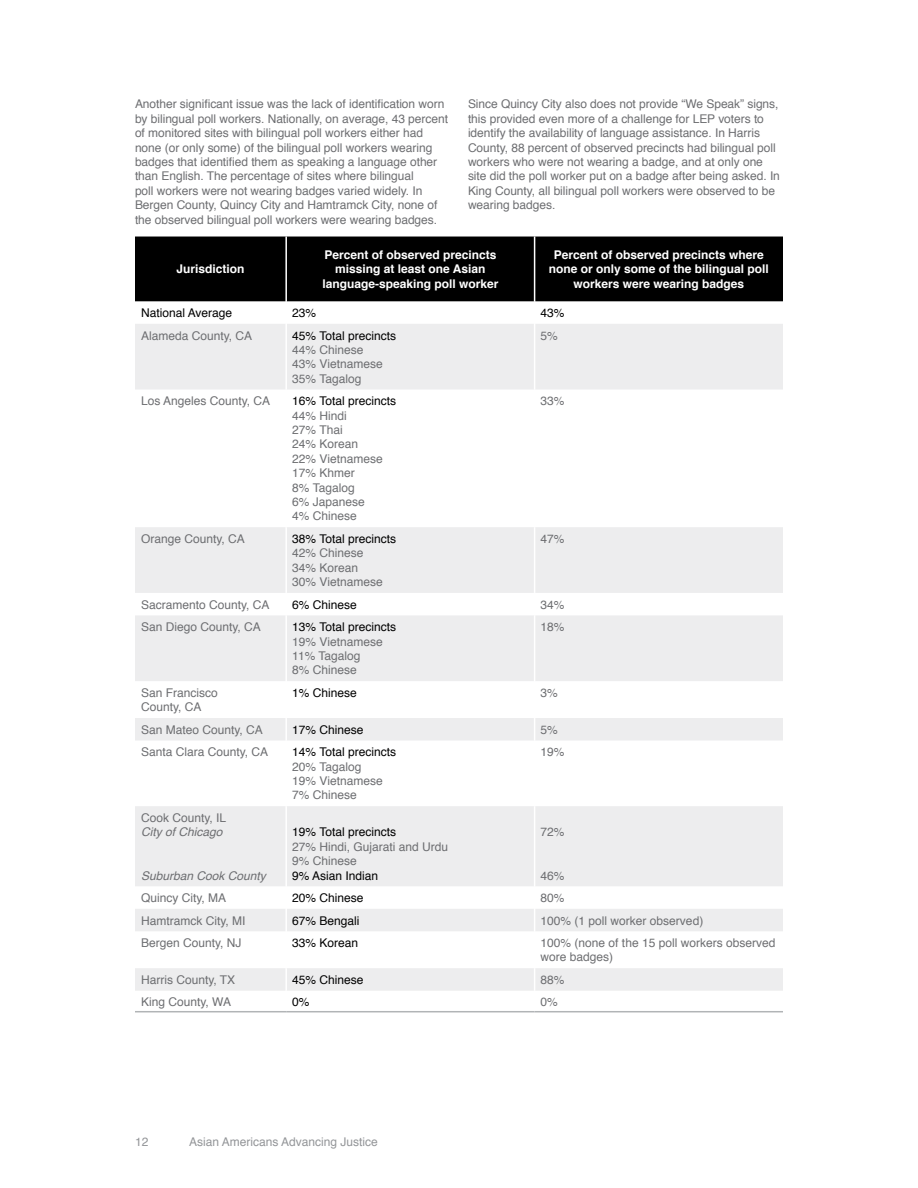
<style>
.page{position:relative;width:918px;height:1188px;background:#fff}
.page>*{position:absolute;margin:0;border:0;box-sizing:border-box;transform-origin:0 0}
.t1{font:12px/14.4px "Helvetica";letter-spacing:-.005em;color:#6d6e71}
.t2{font:12px "Helvetica";color:#000}
.t3{font:700 12px/14.4px "Helvetica";color:#fff;text-align:center}
.t4{font:12px "Helvetica";color:#939598}
.t5{font:italic 12px "Helvetica";color:#6d6e71}
</style>
<div class="page">
<svg style="left:135px;top:324px;width:648px;height:667px;fill:#ededee"></svg>
<div style="left:135px;top:237px;width:648px;height:65px;background:#000"></div>
<hr style="left:285px;top:324px;width:2px;height:66px;background:#fff">
<hr style="left:534px;top:324px;width:1px;height:66px;background:#fff">
<hr style="left:285px;top:390px;width:2px;height:137px;background:#fff">
<hr style="left:534px;top:390px;width:1px;height:137px;background:#fff">
<hr style="left:285px;top:527px;width:2px;height:66px;background:#fff">
<hr style="left:534px;top:527px;width:1px;height:66px;background:#fff">
<hr style="left:285px;top:593px;width:2px;height:22px;background:#fff">
<svg style="left:534px;top:593px;width:1px;height:22px"></svg>
<hr style="left:285px;top:615px;width:2px;height:66px;background:#fff">
<hr style="left:534px;top:615px;width:1px;height:66px;background:#fff">
<hr style="left:285px;top:681px;width:2px;height:37px;background:#fff">
<hr style="left:534px;top:681px;width:1px;height:37px;background:#fff">
<hr style="left:285px;top:718px;width:2px;height:23px;background:#fff">
<svg style="left:534px;top:718px;width:1px;height:23px"></svg>
<hr style="left:285px;top:741px;width:2px;height:65px;background:#fff">
<hr style="left:534px;top:741px;width:1px;height:65px;background:#fff">
<hr style="left:285px;top:806px;width:2px;height:80px;background:#fff">
<hr style="left:534px;top:806px;width:1px;height:80px;background:#fff">
<hr style="left:285px;top:886px;width:2px;height:23px;background:#fff">
<hr style="left:285px;top:909px;width:2px;height:22px;background:#fff">
<svg style="left:534px;top:886px;width:1px;height:45px"></svg>
<hr style="left:285px;top:931px;width:2px;height:37px;background:#fff">
<hr style="left:534px;top:931px;width:1px;height:37px;background:#fff">
<hr style="left:285px;top:968px;width:2px;height:23px;background:#fff">
<svg style="left:534px;top:968px;width:1px;height:23px"></svg>
<hr style="left:135px;top:1011px;width:151px;height:1px;background:#b1b4b6">
<hr style="left:286px;top:1011px;width:249px;height:1px;background:#b1b4b6">
<hr style="left:535px;top:1011px;width:248px;height:1px;background:#b1b4b6">
<p class="t1" style="left:135px;top:97px;width:315px">Another significant issue was the lack of identification worn by bilingual poll workers. Nationally, on average, 43 percent of monitored sites with bilingual poll workers either had none (or only some) of the bilingual poll workers wearing badges that identified them as speaking a language other than English. The percentage of sites where bilingual<br>poll workers were not wearing badges varied widely. In Bergen County, Quincy City and Hamtramck City, none of the observed bilingual poll workers were wearing badges.</p>
<p class="t1" style="left:468px;top:97px;width:313px">Since Quincy City also does not provide “We Speak” signs, this provided even more of a challenge for LEP voters to identify the availability of language assistance. In Harris County, 88 percent of observed precincts had bilingual poll workers who were not wearing a badge, and at only one site did the poll worker put on a badge after being asked. In King County, all bilingual poll workers were observed to be wearing badges.</p>
<p class="t3" style="left:177px;top:262px;width:70px">Jurisdiction</p>
<p class="t3" style="left:322px;top:248px;width:178px">Percent of observed precincts missing at least one Asian language-speaking poll worker</p>
<p class="t3" style="left:549px;top:248px;width:222px">Percent of observed precincts where none or only some of the bilingual poll workers were wearing badges</p>
<p class="t2" style="left:141px;top:304px;width:93px">National Average</p>
<p class="t2" style="left:292px;top:304px;width:26px">23%</p>
<p class="t2" style="left:541px;top:304px;width:26px">43%</p>
<p class="t1" style="left:141px;top:329px;width:113px">Alameda County, CA</p>
<p class="t2" style="left:292px;top:326px;width:105px">45% Total precincts</p>
<p class="t1" style="left:292px;top:343px;width:92px">44% Chinese<br>43% Vietnamese<br>35% Tagalog</p>
<p class="t1" style="left:541px;top:329px;width:19px">5%</p>
<p class="t1" style="left:141px;top:394px;width:131px">Los Angeles County, CA</p>
<p class="t2" style="left:292px;top:392px;width:105px">16% Total precincts</p>
<p class="t1" style="left:292px;top:409px;width:92px">44% Hindi<br>27% Thai<br>24% Korean<br>22% Vietnamese<br>17% Khmer<br>8% Tagalog<br>6% Japanese<br>4% Chinese</p>
<p class="t1" style="left:141px;top:532px;width:105px">Orange County, CA</p>
<p class="t2" style="left:292px;top:530px;width:105px">38% Total precincts</p>
<p class="t1" style="left:292px;top:546px;width:92px">42% Chinese<br>34% Korean<br>30% Vietnamese</p>
<p class="t1" style="left:541px;top:394px;width:26px">33%</p>
<p class="t1" style="left:541px;top:532px;width:26px">47%</p>
<p class="t1" style="left:141px;top:598px;width:130px">Sacramento County, CA</p>
<p class="t2" style="left:292px;top:595px;width:66px">6% Chinese</p>
<p class="t1" style="left:541px;top:598px;width:26px">34%</p>
<p class="t1" style="left:141px;top:620px;width:121px">San Diego County, CA</p>
<p class="t2" style="left:292px;top:618px;width:105px">13% Total precincts</p>
<p class="t1" style="left:292px;top:635px;width:92px">19% Vietnamese<br>11% Tagalog<br>8% Chinese</p>
<p class="t1" style="left:541px;top:620px;width:26px">18%</p>
<p class="t1" style="left:141px;top:686px;width:78px">San Francisco<br>County, CA</p>
<p class="t2" style="left:292px;top:683px;width:66px">1% Chinese</p>
<p class="t1" style="left:541px;top:686px;width:19px">3%</p>
<p class="t1" style="left:141px;top:723px;width:123px">San Mateo County, CA</p>
<p class="t2" style="left:292px;top:720px;width:73px">17% Chinese</p>
<p class="t1" style="left:541px;top:723px;width:19px">5%</p>
<p class="t1" style="left:141px;top:745px;width:129px">Santa Clara County, CA</p>
<p class="t2" style="left:292px;top:743px;width:105px">14% Total precincts</p>
<p class="t1" style="left:292px;top:760px;width:92px">20% Tagalog<br>19% Vietnamese<br>7% Chinese</p>
<p class="t1" style="left:541px;top:745px;width:26px">19%</p>
<p class="t1" style="left:141px;top:811px;width:87px">Cook County, IL</p>
<p class="t5" style="left:141px;top:823px;width:83px">City of Chicago</p>
<p class="t5" style="left:141px;top:866px;width:126px">Suburban Cook County</p>
<p class="t2" style="left:292px;top:823px;width:105px">19% Total precincts</p>
<p class="t1" style="left:292px;top:840px;width:158px">27% Hindi, Gujarati and Urdu<br>9% Chinese</p>
<p class="t2" style="left:292px;top:866px;width:88px">9% Asian Indian</p>
<p class="t1" style="left:541px;top:825px;width:26px">72%</p>
<p class="t1" style="left:541px;top:869px;width:26px">46%</p>
<p class="t1" style="left:141px;top:891px;width:87px">Quincy City, MA</p>
<p class="t2" style="left:292px;top:889px;width:73px">20% Chinese</p>
<p class="t1" style="left:541px;top:891px;width:26px">80%</p>
<p class="t1" style="left:141px;top:914px;width:106px">Hamtramck City, MI</p>
<p class="t2" style="left:292px;top:911px;width:69px">67% Bengali</p>
<p class="t1" style="left:541px;top:914px;width:164px">100% (1 poll worker observed)</p>
<p class="t1" style="left:141px;top:936px;width:102px">Bergen County, NJ</p>
<p class="t2" style="left:292px;top:934px;width:68px">33% Korean</p>
<p class="t1" style="left:541px;top:936px;width:236px">100% (none of the 15 poll workers observed wore badges)</p>
<p class="t1" style="left:141px;top:973px;width:96px">Harris County, TX</p>
<p class="t2" style="left:292px;top:971px;width:73px">45% Chinese</p>
<p class="t1" style="left:541px;top:973px;width:26px">88%</p>
<p class="t1" style="left:141px;top:995px;width:92px">King County, WA</p>
<p class="t2" style="left:292px;top:992px;width:19px">0%</p>
<p class="t1" style="left:541px;top:995px;width:19px">0%</p>
<p class="t4" style="left:135px;top:1133px;width:15px">12</p>
<p class="t4" style="left:189px;top:1133px;width:190px">Asian Americans Advancing Justice</p>
</div>
